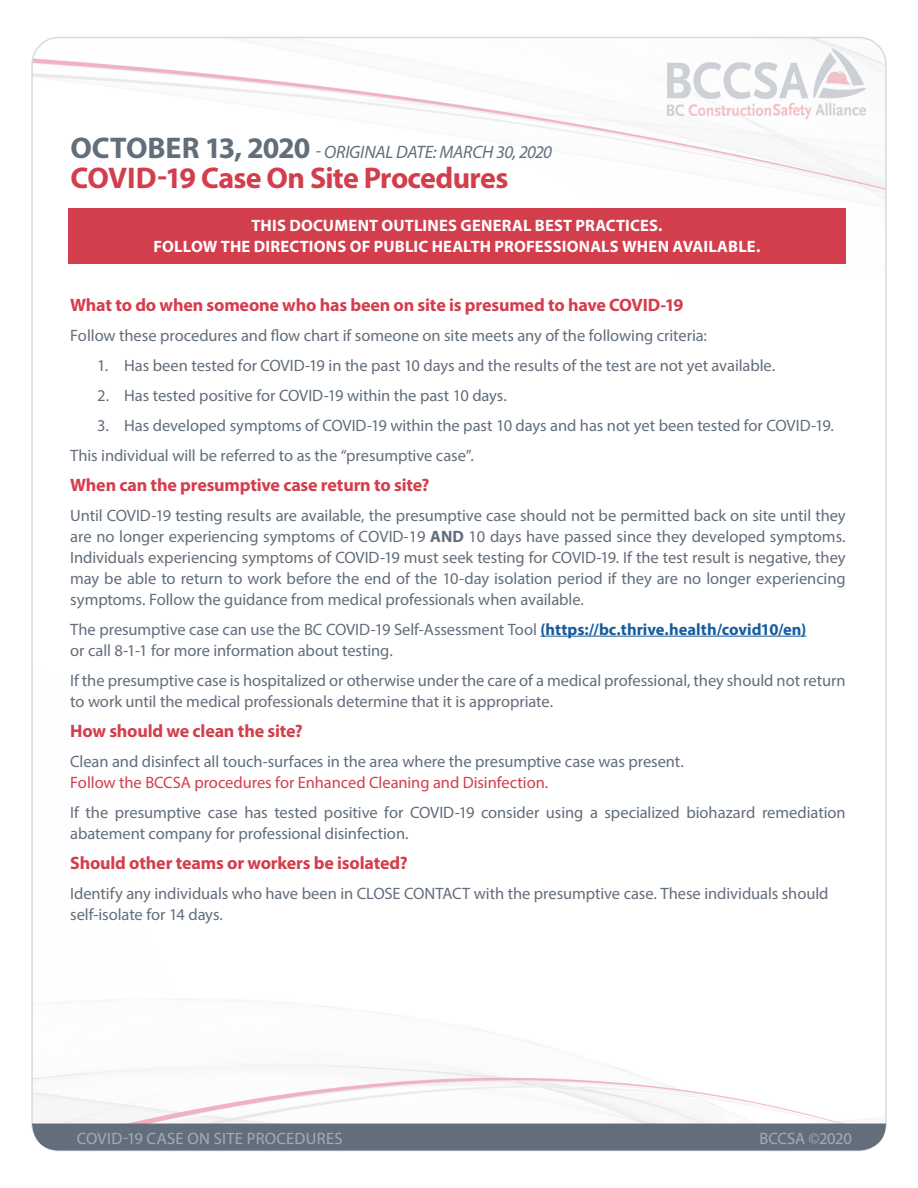
<style>
.page{position:relative;width:918px;height:1188px;background:#fff}
.page>*{position:absolute;margin:0;border:0;box-sizing:border-box;transform-origin:0 0}
.t1{font:700 30px "Myriad Pro";letter-spacing:-.025em;color:#d33e4d}
.t2{font:700 18px "Myriad Pro";letter-spacing:-.01em;color:#d33e4d}
.t3{font:italic 18px "Myriad Pro";letter-spacing:-.015em;color:#626e7b}
.t4{font:16.5px/21px "Myriad Pro";letter-spacing:-.005em;color:#626e7b}
.t5{font:700 16.5px "Myriad Pro";letter-spacing:.01em;color:#fff}
.t6{font:16.5px "Myriad Pro";letter-spacing:-.005em;color:#d33e4d}
.t7{font:16.5px "Myriad Pro";letter-spacing:.01em;color:#a5acb7}
.t8{font:16.5px "Myriad Pro";letter-spacing:-.015em;color:#a5acb7}
.s1{font-weight:700;font-style:normal;font-size:30px}
.s2{font-weight:700}
.s3{font-weight:700;color:#175d9e}
</style>
<div class="page">
<img style="left:34px;top:37px;width:850px;height:1087px">
<div style="left:32px;top:1124px;width:854px;height:27px;background:#626e7b"></div>
<div style="left:68px;top:209px;width:778px;height:55px;background:#d33e4d"></div>
<hr style="left:540px;top:636px;width:266px;height:1px;background:#175d9e">
<p class="t3" style="left:70px;top:140px;width:483px"><span class="s1">OCTOBER 13, 2020</span> - ORIGINAL DATE: MARCH 30, 2020</p>
<p class="t1" style="left:70px;top:158px;width:439px">COVID-19 Case On Site Procedures</p>
<p class="t5" style="left:251px;top:215px;width:412px">THIS DOCUMENT OUTLINES GENERAL BEST PRACTICES.</p>
<p class="t5" style="left:154px;top:236px;width:608px">FOLLOW THE DIRECTIONS OF PUBLIC HEALTH PROFESSIONALS WHEN AVAILABLE.</p>
<p class="t2" style="left:70px;top:293px;width:615px">What to do when someone who has been on site is presumed to have COVID-19</p>
<p class="t4" style="left:70px;top:324px;width:638px">Follow these procedures and flow chart if someone on site meets any of the following criteria:</p>
<p class="t4" style="left:97px;top:354px;width:679px">1. Has been tested for COVID-19 in the past 10 days and the results of the test are not yet available.</p>
<p class="t4" style="left:97px;top:384px;width:411px">2. Has tested positive for COVID-19 within the past 10 days.</p>
<p class="t4" style="left:97px;top:414px;width:738px">3. Has developed symptoms of COVID-19 within the past 10 days and has not yet been tested for COVID-19.</p>
<p class="t4" style="left:70px;top:444px;width:405px">This individual will be referred to as the “presumptive case”.</p>
<p class="t2" style="left:70px;top:473px;width:361px">When can the presumptive case return to site?</p>
<p class="t4" style="left:70px;top:504px;width:777px;text-align:justify">Until COVID-19 testing results are available, the presumptive case should not be permitted back on site until they are no longer experiencing symptoms of COVID-19 <span class="s2">AND</span> 10 days have passed since they developed symptoms.<br>Individuals experiencing symptoms of COVID-19 must seek testing for COVID-19. If the test result is negative, they may be able to return to work before the end of the 10-day isolation period if they are no longer experiencing symptoms. Follow the guidance from medical professionals when available.</p>
<p class="t4" style="left:70px;top:618px;width:738px">The presumptive case can use the BC COVID-19 Self-Assessment Tool <span class="s3">(https://bc.thrive.health/covid10/en)</span></p>
<p class="t4" style="left:70px;top:639px;width:324px">or call 8-1-1 for more information about testing.</p>
<p class="t4" style="left:70px;top:669px;width:777px">If the presumptive case is hospitalized or otherwise under the care of a medical professional, they should not return to work until the medical professionals determine that it is appropriate.</p>
<p class="t2" style="left:70px;top:719px;width:234px">How should we clean the site?</p>
<p class="t4" style="left:70px;top:750px;width:615px">Clean and disinfect all touch-surfaces in the area where the presumptive case was present.</p>
<p class="t6" style="left:70px;top:772px;width:480px">Follow the BCCSA procedures for Enhanced Cleaning and Disinfection.</p>
<p class="t4" style="left:70px;top:801px;width:777px">If the presumptive case has tested positive for COVID-19 consider using a specialized biohazard remediation abatement company for professional disinfection.</p>
<p class="t2" style="left:70px;top:851px;width:339px">Should other teams or workers be isolated?</p>
<p class="t4" style="left:70px;top:882px;width:760px">Identify any individuals who have been in CLOSE CONTACT with the presumptive case. These individuals should self-isolate for 14 days.</p>
<p class="t7" style="left:77px;top:1128px;width:267px">COVID-19 CASE ON SITE PROCEDURES</p>
<p class="t8" style="left:760px;top:1128px;width:94px">BCCSA ©2020</p>
</div>
